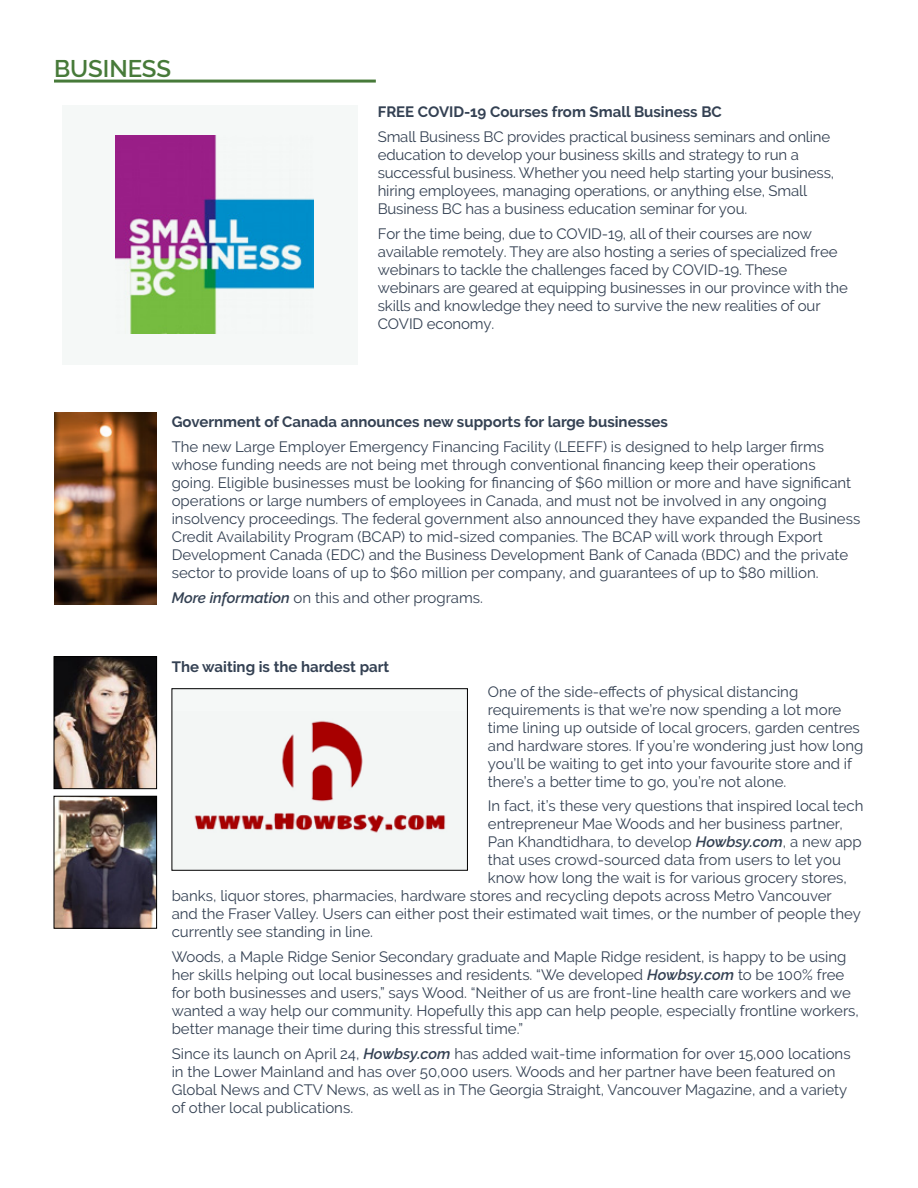
<style>
.page{position:relative;width:918px;height:1188px;background:#fff}
.page>*{position:absolute;margin:0;border:0;box-sizing:border-box;transform-origin:0 0}
.t1{font:600 24px "Raleway";color:#477a39}
.t2{font:15px/18px "Raleway";color:#344153}
.t3{font:700 15px "Raleway";color:#344153}
.s1{font-weight:600;font-style:italic}
</style>
<div class="page">
<img style="left:54px;top:412px;width:103px;height:192px">
<img style="left:56px;top:658px;width:99px;height:129px">
<div style="left:54px;top:656px;width:103px;height:133px;border:1px solid #000"></div>
<img style="left:56px;top:798px;width:99px;height:128px">
<div style="left:54px;top:796px;width:103px;height:132px;border:1px solid #000"></div>
<hr style="left:54px;top:80px;width:322px;height:3px;background:#477a39">
<svg style="left:172px;top:688px;width:296px;height:182px;fill:#f3f6f5"></svg>
<div style="left:62px;top:106px;width:295px;height:259px;background:#f5f8f7"></div>
<img style="left:115px;top:135px;width:198px;height:198px">
<h1 class="t1" style="left:54px;top:54px;width:119px">BUSINESS</h1>
<p class="t3" style="left:378px;top:104px;width:346px">FREE COVID-19 Courses from Small Business BC</p>
<p class="t2" style="left:378px;top:128px;width:458px">Small Business BC provides practical business seminars and online education to develop your business skills and strategy to run a successful business. Whether you need help starting your business, hiring employees, managing operations, or anything else, Small Business BC has a business education seminar for you.</p>
<p class="t2" style="left:378px;top:225px;width:472px">For the time being, due to COVID-19, all of their courses are now available remotely. They are also hosting a series of specialized free webinars to tackle the challenges faced by COVID-19. These webinars are geared at equipping businesses in our province with the skills and knowledge they need to survive the new realities of our COVID economy.</p>
<p class="t3" style="left:172px;top:414px;width:498px">Government of Canada announces new supports for large businesses</p>
<p class="t2" style="left:172px;top:438px;width:690px">The new Large Employer Emergency Financing Facility (LEEFF) is designed to help larger firms whose funding needs are not being met through conventional financing keep their operations going. Eligible businesses must be looking for financing of $60 million or more and have significant operations or large numbers of employees in Canada, and must not be involved in any ongoing insolvency proceedings. The federal government also announced they have expanded the Business Credit Availability Program (BCAP) to mid-sized companies. The BCAP will work through Export Development Canada (EDC) and the Business Development Bank of Canada (BDC) and the private sector to provide loans of up to $60 million per company, and guarantees of up to $80 million.</p>
<p class="t2" style="left:172px;top:589px;width:313px"><span class="s1">More information</span> on this and other programs.</p>
<p class="t3" style="left:172px;top:658px;width:219px">The waiting is the hardest part</p>
<p class="t2" style="left:488px;top:682px;width:377px">One of the side-effects of physical distancing requirements is that we’re now spending a lot more time lining up outside of local grocers, garden centres and hardware stores. If you’re wondering just how long you’ll be waiting to get into your favourite store and if there’s a better time to go, you’re not alone.</p>
<p class="t2" style="left:488px;top:797px;width:377px">In fact, it’s these very questions that inspired local tech</p>
<p class="t2" style="left:488px;top:815px;width:357px">entrepreneur Mae Woods and her business partner,</p>
<p class="t2" style="left:488px;top:833px;width:375px">Pan Khandtidhara, to develop <span class="s1">Howbsy.com</span>, a new app</p>
<p class="t2" style="left:488px;top:851px;width:355px">that uses crowd-sourced data from users to let you</p>
<p class="t2" style="left:488px;top:869px;width:361px">know how long the wait is for various grocery stores,</p>
<p class="t2" style="left:172px;top:887px;width:662px">banks, liquor stores, pharmacies, hardware stores and recycling depots across Metro Vancouver</p>
<p class="t2" style="left:172px;top:905px;width:691px">and the Fraser Valley. Users can either post their estimated wait times, or the number of people they</p>
<p class="t2" style="left:172px;top:923px;width:203px">currently see standing in line.</p>
<p class="t2" style="left:172px;top:948px;width:689px">Woods, a Maple Ridge Senior Secondary graduate and Maple Ridge resident, is happy to be using her skills helping out local businesses and residents. “We developed <span class="s1">Howbsy.com</span> to be 100% free for both businesses and users,” says Wood. “Neither of us are front-line health care workers and we wanted a way help our community. Hopefully this app can help people, especially frontline workers, better manage their time during this stressful time.”</p>
<p class="t2" style="left:172px;top:1045px;width:680px">Since its launch on April 24, <span class="s1">Howbsy.com</span> has added wait-time information for over 15,000 locations in the Lower Mainland and has over 50,000 users. Woods and her partner have been featured on Global News and CTV News, as well as in The Georgia Straight, Vancouver Magazine, and a variety of other local publications.</p>
</div>
